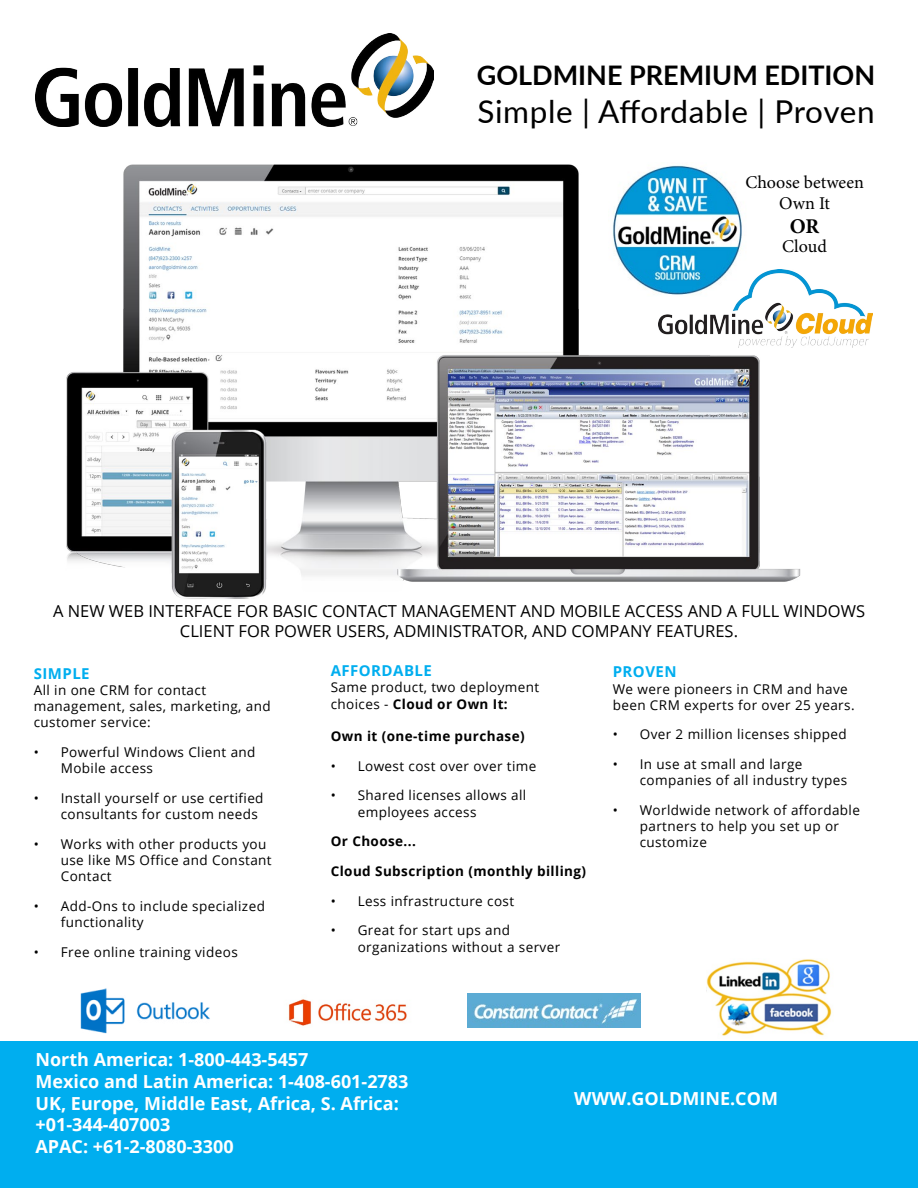
<style>
.page{position:relative;width:918px;height:1188px;background:#fff}
.page>*{position:absolute;margin:0;border:0;box-sizing:border-box;transform-origin:0 0}
.t1{font:31.5px "Lato";letter-spacing:.02em;color:#000}
.t2{font:700 27px "Lato";color:#000}
.t3{font:700 21px "Minion Pro";color:#000}
.t4{font:700 18px/21.6px "Open Sans";color:#fff}
.t5{font:18px/21.6px "Minion Pro";color:#000;text-align:center}
.t6{font:16.5px/19.8px "Open Sans";color:#000;text-align:center}
.t7{font:700 15px "Open Sans";letter-spacing:.03em;color:#00aeef}
.t8{font:13.5px/16.2px "Open Sans";letter-spacing:.03em;color:#000}
.t9{font:700 13.5px/29.7px "Open Sans";letter-spacing:.03em;color:#000}
.s1{font-weight:700}
</style>
<div class="page">
<img style="left:36px;top:34px;width:397px;height:93px">
<img style="left:66px;top:164px;width:734px;height:435px">
<div style="left:0;top:1041px;width:918px;height:147px;background:#00aeef"></div>
<img style="left:609px;top:164px;width:137px;height:132px">
<img style="left:659px;top:270px;width:213px;height:77px">
<img style="left:288px;top:999px;width:119px;height:27px">
<img style="left:468px;top:994px;width:172px;height:34px">
<img style="left:80px;top:988px;width:130px;height:46px">
<img style="left:706px;top:959px;width:126px;height:77px">
<h2 class="t2" style="left:477px;top:56px;width:400px">GOLDMINE PREMIUM EDITION</h2>
<h1 class="t1" style="left:478px;top:89px;width:399px">Simple | Affordable | Proven</h1>
<h3 class="t5" style="left:745px;top:171px;width:120px">Choose between<br>Own It</h3>
<h3 class="t5" style="left:782px;top:236px;width:46px">Cloud</h3>
<h3 class="t3" style="left:790px;top:211px;width:31px">OR</h3>
<p class="t6" style="left:53px;top:601px;width:814px">A NEW WEB INTERFACE FOR BASIC CONTACT MANAGEMENT AND MOBILE ACCESS AND A FULL WINDOWS<br>CLIENT FOR POWER USERS, ADMINISTRATOR, AND COMPANY FEATURES.</p>
<p class="t7" style="left:34px;top:662px;width:57px">SIMPLE</p>
<p class="t8" style="left:34px;top:681px;width:238px">All in one CRM for contact management, sales, marketing, and customer service:</p>
<p class="t8" style="left:61px;top:743px;width:196px;text-indent:-27px">• Powerful Windows Client and<br>Mobile access</p>
<p class="t8" style="left:61px;top:789px;width:204px;text-indent:-27px">• Install yourself or use certified consultants for custom needs</p>
<p class="t8" style="left:61px;top:835px;width:212px;text-indent:-27px">• Works with other products you use like MS Office and Constant<br>Contact</p>
<p class="t8" style="left:61px;top:897px;width:206px;text-indent:-27px">• Add-Ons to include specialized functionality</p>
<p class="t8" style="left:34px;top:943px;width:206px">• Free online training videos</p>
<p class="t7" style="left:331px;top:660px;width:103px">AFFORDABLE</p>
<p class="t8" style="left:331px;top:679px;width:210px">Same product, two deployment choices - <span class="s1">Cloud or Own It:</span></p>
<p class="t9" style="left:331px;top:721px;width:195px">Own it (one-time purchase)</p>
<p class="t8" style="left:331px;top:757px;width:207px">• Lowest cost over over time</p>
<p class="t8" style="left:358px;top:787px;width:170px;text-indent:-27px">• Shared licenses allows all employees access</p>
<p class="t9" style="left:331px;top:826px;width:257px">Or Choose...<br>Cloud Subscription (monthly billing)</p>
<p class="t8" style="left:331px;top:892px;width:185px">• Less infrastructure cost</p>
<p class="t8" style="left:358px;top:922px;width:204px;text-indent:-27px">• Great for start ups and organizations without a server</p>
<p class="t7" style="left:613px;top:661px;width:65px">PROVEN</p>
<p class="t8" style="left:613px;top:680px;width:243px">We were pioneers in CRM and have been CRM experts for over 25 years.</p>
<p class="t8" style="left:613px;top:726px;width:236px">• Over 2 million licenses shipped</p>
<p class="t8" style="left:640px;top:756px;width:209px;text-indent:-27px">• In use at small and large companies of all industry types</p>
<p class="t8" style="left:640px;top:802px;width:222px;text-indent:-27px">• Worldwide network of affordable partners to help you set up or customize</p>
<h3 class="t4" style="left:36px;top:1049px;width:374px">North America: 1-800-443-5457<br>Mexico and Latin America: 1-408-601-2783<br>UK, Europe, Middle East, Africa, S. Africa: +01-344-407003<br>APAC: +61-2-8080-3300</h3>
<h3 class="t4" style="left:574px;top:1087px;width:205px">WWW.GOLDMINE.COM</h3>
</div>
